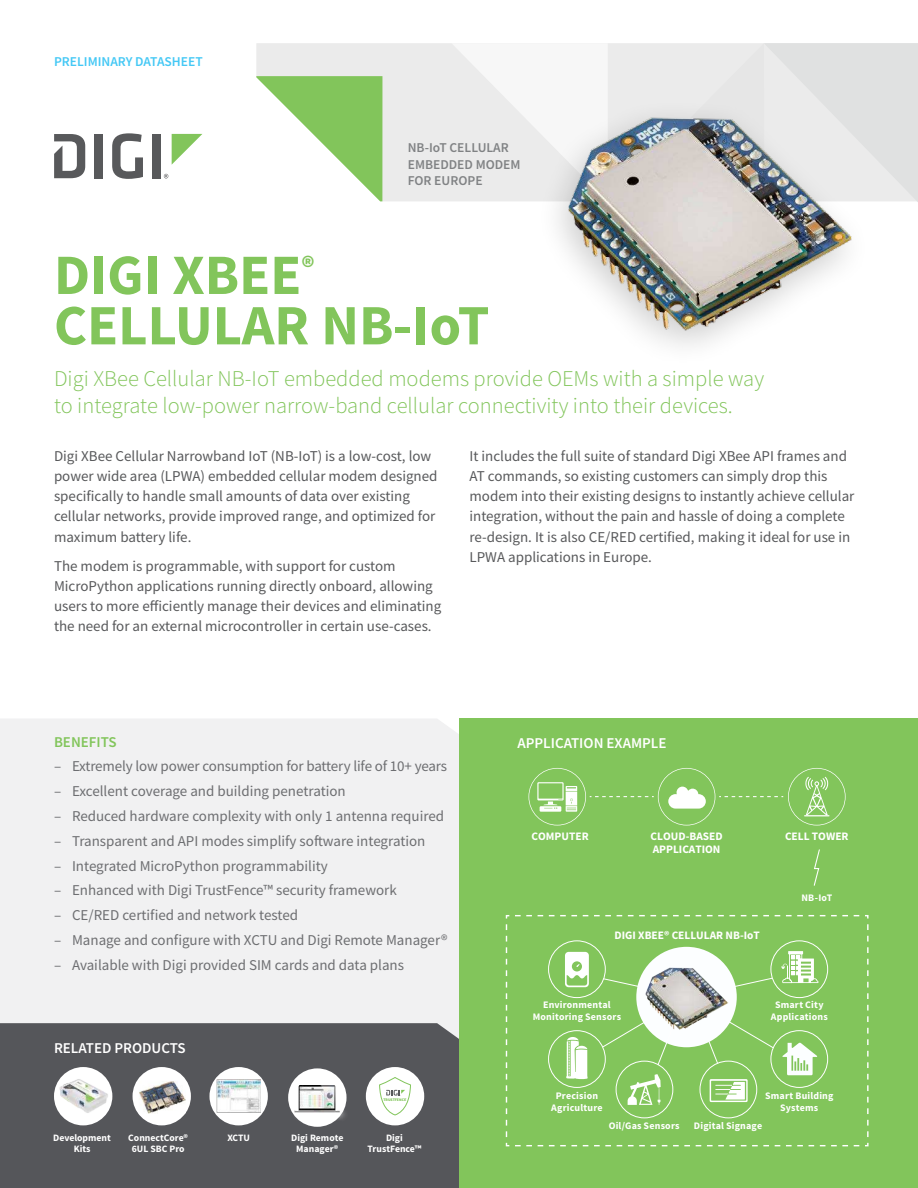
<style>
.page{position:relative;width:918px;height:1188px;background:#fff}
.page>*{position:absolute;margin:0;border:0;box-sizing:border-box;transform-origin:0 0}
.t1{font:700 57px/50.4px "Source Sans Pro";color:#82c55b}
.t2{font:300 22.5px/27px "Source Sans Pro";color:#82c55b}
.t3{font:15px/20.2px "Source Sans Pro";color:#58595b}
.t4{font:15px "Source Sans Pro";color:#6d6e71}
.t5{font:600 15px "Source Sans Pro";color:#fff}
.t6{font:600 15px "Source Sans Pro";color:#82c55b}
.t7{font:600 13.5px/16.5px "Source Sans Pro";color:#808284}
.t8{font:600 13.5px "Source Sans Pro";color:#44c8f5}
.t9{font:700 11.4px/12.9px "Source Sans Pro";color:#fff}
.t10{font:700 10.05px/11.4px "Source Sans Pro";letter-spacing:.02em;color:#fff;text-align:center}
.t11{font:700 9.75px/10.5px "Source Sans Pro";color:#fff;text-align:center}
.t12{font:900 3.9px "Source Sans Pro";letter-spacing:-.005em;color:#82c55b}
</style>
<div class="page">
<div style="left:95px;top:134px;width:8px;height:44px;background:#58595b"></div>
<svg style="left:112px;top:133px;width:31px;height:46px"></svg>
<div style="left:152px;top:134px;width:9px;height:44px;background:#58595b"></div>
<svg style="left:172px;top:134px;width:30px;height:30px"></svg>
<svg style="left:54px;top:134px;width:31px;height:44px"></svg>
<svg style="left:164px;top:174px;width:4px;height:4px"></svg>
<div style="left:459px;top:718px;width:459px;height:470px;background:#82c55b"></div>
<div style="left:0;top:719px;width:459px;height:304px;background:#f1f1f2"></div>
<div style="left:0;top:1023px;width:459px;height:165px;background:#55565a"></div>
<div style="left:256px;top:43px;width:195px;height:158px;background:#ebebeb"></div>
<svg style="left:256px;top:76px;width:126px;height:125px"></svg>
<svg style="left:451px;top:43px;width:467px;height:159px"></svg>
<div style="left:288px;top:1068px;width:59px;height:59px;background:#fff;border-radius:50%"></div>
<div style="left:54px;top:1067px;width:58px;height:58px;background:#fff;border-radius:50%"></div>
<img style="left:56px;top:1078px;width:55px;height:37px">
<div style="left:366px;top:1067px;width:58px;height:58px;background:#fff;border-radius:50%"></div>
<svg style="left:292px;top:1083px;width:56px;height:39px"></svg>
<img style="left:295px;top:1085px;width:45px;height:28px">
<div style="left:209px;top:1067px;width:59px;height:58px;background:#fff;border-radius:50%"></div>
<img style="left:217px;top:1080px;width:44px;height:33px">
<div style="left:535px;top:99px;width:338px;height:270px;background:#000;opacity:.2"></div>
<img style="left:565px;top:114px;width:290px;height:221px">
<svg style="left:813px;top:849px;width:7px;height:37px"></svg>
<svg style="left:529px;top:768px;width:317px;height:57px"></svg>
<svg style="left:505px;top:915px;width:364px;height:232px"></svg>
<svg style="left:379px;top:1077px;width:32px;height:39px"></svg>
<div style="left:133px;top:1067px;width:58px;height:58px;background:#fff;border-radius:50%"></div>
<img style="left:139px;top:1081px;width:47px;height:33px">
<p class="t8" style="left:54px;top:56px;width:150px">PRELIMINARY DATASHEET</p>
<p class="t7" style="left:408px;top:140px;width:114px">NB-IoT CELLULAR<br>EMBEDDED MODEM<br>FOR EUROPE</p>
<h1 class="t1" style="left:54px;top:254px;width:437px">DIGI XBEE<sup>®<br></sup>CELLULAR NB-IoT</h1>
<h2 class="t2" style="left:54px;top:367px;width:712px">Digi XBee Cellular NB-IoT embedded modems provide OEMs with a simple way to integrate low-power narrow-band cellular connectivity into their devices.</h2>
<p class="t3" style="left:54px;top:447px;width:385px">Digi XBee Cellular Narrowband IoT (NB-IoT) is a low-cost, low power wide area (LPWA) embedded cellular modem designed specifically to handle small amounts of data over existing cellular networks, provide improved range, and optimized for maximum battery life.</p>
<p class="t3" style="left:54px;top:557px;width:389px">The modem is programmable, with support for custom MicroPython applications running directly onboard, allowing users to more efficiently manage their devices and eliminating the need for an external microcontroller in certain use-cases.</p>
<p class="t3" style="left:470px;top:447px;width:387px">It includes the full suite of standard Digi XBee API frames and AT commands, so existing customers can simply drop this modem into their existing designs to instantly achieve cellular integration, without the pain and hassle of doing a complete re-design. It is also CE/RED certified, making it ideal for use in LPWA applications in Europe.</p>
<p class="t6" style="left:54px;top:736px;width:64px">BENEFITS</p>
<p class="t4" style="left:54px;top:760px;width:395px">– Extremely low power consumption for battery life of 10+ years</p>
<p class="t4" style="left:54px;top:785px;width:293px">– Excellent coverage and building penetration</p>
<p class="t4" style="left:54px;top:810px;width:392px">– Reduced hardware complexity with only 1 antenna required</p>
<p class="t4" style="left:54px;top:835px;width:373px">– Transparent and API modes simplify software integration</p>
<p class="t4" style="left:54px;top:860px;width:275px">– Integrated MicroPython programmability</p>
<p class="t4" style="left:54px;top:884px;width:344px">– Enhanced with Digi TrustFence™ security framework</p>
<p class="t4" style="left:54px;top:909px;width:246px">– CE/RED certified and network tested</p>
<p class="t4" style="left:54px;top:934px;width:395px">– Manage and configure with XCTU and Digi Remote Manager®</p>
<p class="t4" style="left:54px;top:959px;width:352px">– Available with Digi provided SIM cards and data plans</p>
<p class="t5" style="left:54px;top:1042px;width:133px">RELATED PRODUCTS</p>
<p class="t12" style="left:383px;top:1097px;width:24px">TRUSTFENCE</p>
<p class="t11" style="left:53px;top:1134px;width:59px">Development<br>Kits</p>
<p class="t11" style="left:368px;top:1134px;width:55px">Digi<br>TrustFence™</p>
<p class="t11" style="left:291px;top:1134px;width:54px">Digi Remote<br>Manager®</p>
<p class="t11" style="left:128px;top:1134px;width:61px">ConnectCore®<br>6UL SBC Pro</p>
<p class="t11" style="left:227px;top:1134px;width:24px">XCTU</p>
<p class="t5" style="left:518px;top:737px;width:151px">APPLICATION EXAMPLE</p>
<p class="t9" style="left:532px;top:831px;width:59px">COMPUTER</p>
<p class="t9" style="left:651px;top:831px;width:74px">CLOUD-BASED<br>APPLICATION</p>
<p class="t9" style="left:615px;top:930px;width:147px">DIGI XBEE® CELLULAR NB-IoT</p>
<p class="t9" style="left:785px;top:831px;width:65px">CELL TOWER</p>
<p class="t10" style="left:801px;top:893px;width:32px">NB-IoT</p>
<p class="t10" style="left:533px;top:1000px;width:90px">Environmental<br>Monitoring Sensors</p>
<p class="t10" style="left:771px;top:1000px;width:59px">Smart City<br>Applications</p>
<p class="t10" style="left:551px;top:1091px;width:53px">Precision<br>Agriculture</p>
<p class="t10" style="left:765px;top:1091px;width:70px">Smart Building<br>Systems</p>
<p class="t10" style="left:694px;top:1121px;width:70px">Digital Signage</p>
<p class="t10" style="left:609px;top:1121px;width:72px">Oil/Gas Sensors</p>
</div>
